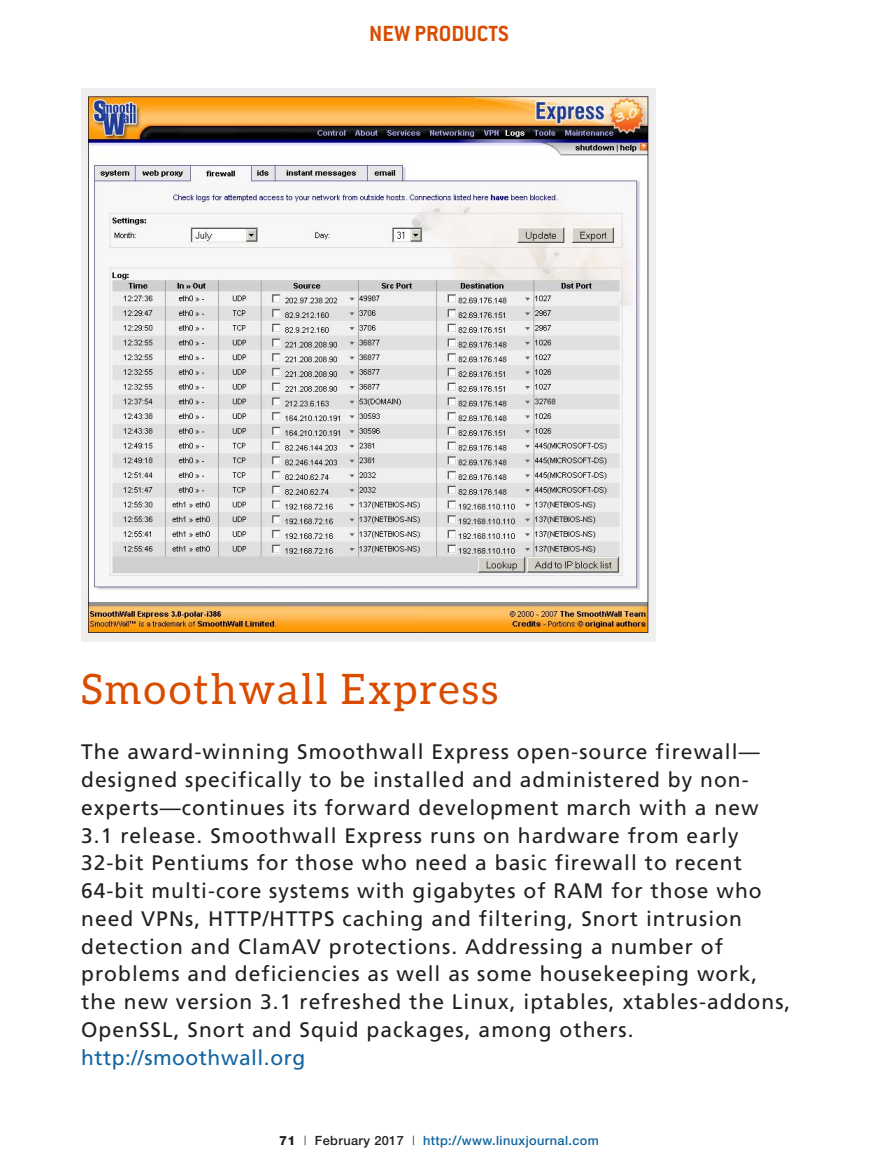
<style>
.page{position:relative;width:878px;height:1175px;background:#fff}
.page>*{position:absolute;margin:0;border:0;box-sizing:border-box;transform-origin:0 0}
.t1{font:42px "Aleo";letter-spacing:.05em;color:#d94c00}
.t2{font:700 24px "Conduit ITC";color:#d94c00}
.t3{font:21px/27.8px "Frutiger";letter-spacing:.05em;color:#231f20}
.t4{font:21px "Frutiger";letter-spacing:.025em;color:#1165a0}
.t5{font:500 12.75px "Helvetica Neue";letter-spacing:.03em;color:#1165a0}
.s1{font-weight:800;color:#231f20}
.s2{font-weight:300;color:#231f20}
.s3{color:#231f20}
</style>
<div class="page">
<img style="left:81px;top:89px;width:574px;height:552px">
<p class="t2" style="left:369px;top:19px;width:141px">NEW PRODUCTS</p>
<h1 class="t1" style="left:81px;top:666px;width:418px">Smoothwall Express</h1>
<p class="t3" style="left:81px;top:738px;width:710px">The award-winning Smoothwall Express open-source firewall— designed specifically to be installed and administered by non&shy;experts—continues its forward development march with a new 3.1 release. Smoothwall Express runs on hardware from early 32-bit Pentiums for those who need a basic firewall to recent 64-bit multi-core systems with gigabytes of RAM for those who need VPNs, HTTP/HTTPS caching and filtering, Snort intrusion detection and ClamAV protections. Addressing a number of problems and deficiencies as well as some housekeeping work, the new version 3.1 refreshed the Linux, iptables, xtables-addons, OpenSSL, Snort and Squid packages, among others.</p>
<p class="t4" style="left:81px;top:1045px;width:226px">http://smoothwall.org</p>
<p class="t5" style="left:279px;top:1132px;width:321px"><span class="s1">71</span> <span class="s2">|</span> <span class="s3">February 2017</span> <span class="s2">|</span> http://www.linuxjournal.com</p>
</div>
